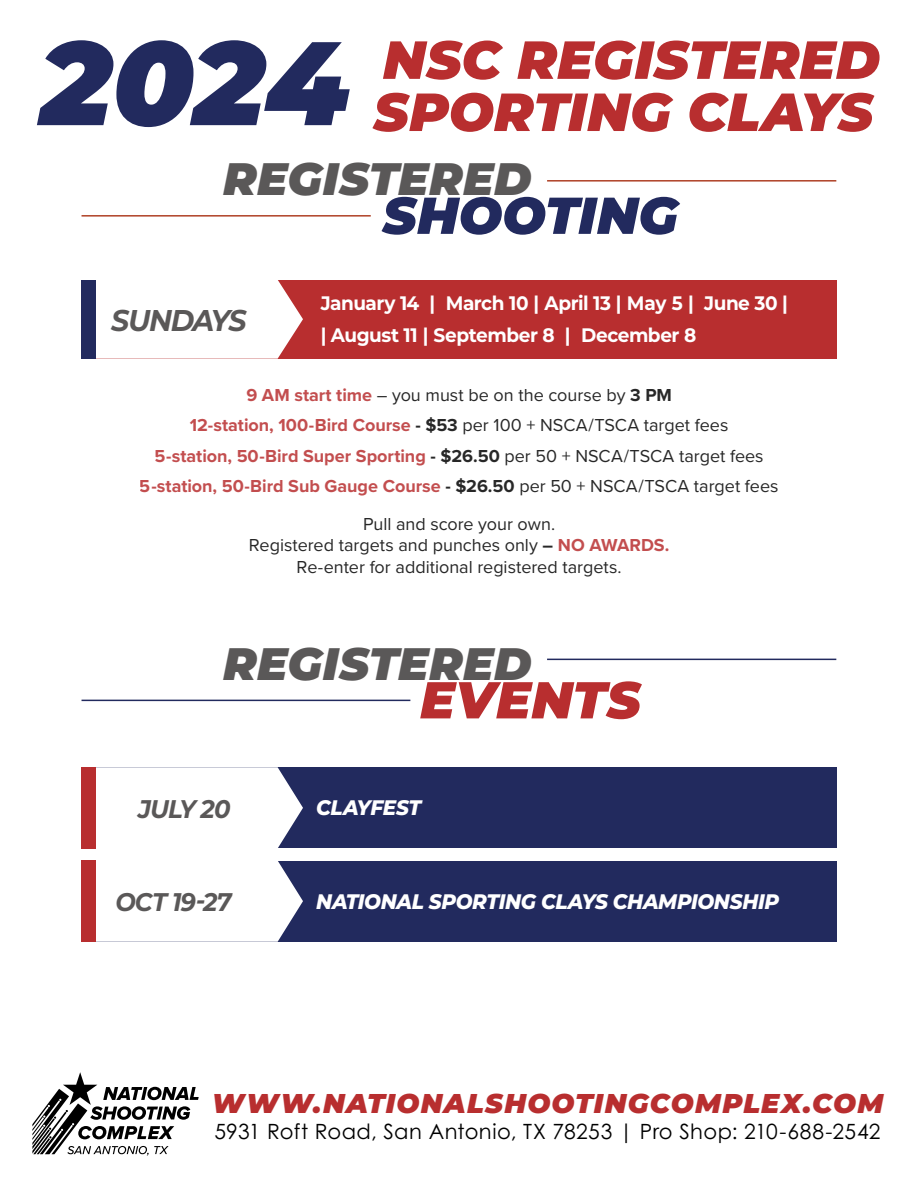
<style>
.page{position:relative;width:918px;height:1188px;background:#fff}
.page>*{position:absolute;margin:0;border:0;box-sizing:border-box;transform-origin:0 0}
.t1{font:italic 900 118.5px "Montserrat";color:#222a5e}
.t2{font:italic 900 53.55px/52.2px "Montserrat";color:#b82e2f}
.t3{font:italic 900 51.75px "Montserrat";letter-spacing:-.005em;color:#222a5e}
.t4{font:italic 900 51.75px "Montserrat";letter-spacing:.005em;color:#b82e2f}
.t5{font:italic 900 45.45px "Montserrat";color:#5a5858}
.t6{font:italic 700 30px "Montserrat";letter-spacing:-.05em;color:#5a5858;scale:.95 1}
.t7{font:italic 900 27.15px "Montserrat";letter-spacing:.04em;color:#b82e2f}
.t8{font:italic 700 25.5px "Montserrat";letter-spacing:-.04em;color:#5a5858;scale:.95 1}
.t9{font:21px "Century Gothic Pro";letter-spacing:.02em;color:#000}
.t10{font:italic 800 21px "Montserrat";letter-spacing:-.02em;color:#fff;scale:.95 1}
.t11{font:700 19.5px/31.7px "Montserrat";letter-spacing:-.025em;color:#fff;scale:.95 1}
.t12{font:18px/30.6px "Proxima Nova";color:#000;text-align:center}
.s1{font-weight:700;color:#b82e2f}
.s2{font-weight:700}
</style>
<div class="page">
<svg style="left:32px;top:1072px;width:167px;height:84px"></svg>
<div style="left:82px;top:768px;width:754px;height:80px;background:#222a5e"></div>
<svg style="left:96px;top:767px;width:207px;height:81px;background:#f0f1f4"></svg>
<div style="left:81px;top:767px;width:15px;height:81px;background:#b82e2f"></div>
<div style="left:82px;top:861px;width:754px;height:80px;background:#222a5e"></div>
<svg style="left:96px;top:861px;width:207px;height:81px;background:#f0f1f4"></svg>
<div style="left:81px;top:861px;width:15px;height:81px;background:#b82e2f"></div>
<div style="left:82px;top:280px;width:754px;height:78px;background:#b82e2f"></div>
<svg style="left:96px;top:280px;width:207px;height:79px;background:#faf1f1"></svg>
<div style="left:82px;top:280px;width:14px;height:79px;background:#222a5e"></div>
<hr style="left:82px;top:215px;width:289px;height:2px;background:#af4125">
<hr style="left:82px;top:700px;width:328px;height:1px;background:#222a5e">
<hr style="left:547px;top:180px;width:289px;height:2px;background:#af4125">
<hr style="left:547px;top:659px;width:289px;height:1px;background:#222a5e">
<h1 class="t1" style="left:40px;top:-6px;width:311px">2024</h1>
<h2 class="t2" style="left:374px;top:30px;width:508px">NSC REGISTERED<br>SPORTING CLAYS</h2>
<h3 class="t5" style="left:223px;top:145px;width:310px">REGISTERED</h3>
<h3 class="t3" style="left:383px;top:176px;width:297px">SHOOTING</h3>
<h3 class="t6" style="left:111px;top:299px;width:144px">SUNDAYS</h3>
<p class="t11" style="left:321px;top:286px;width:493px">January 14 | March 10 | April 13 | May 5 | June 30 | | August 11 | September 8 | December 8</p>
<p class="t12" style="left:140px;top:378px;width:640px"><span class="s1">9 AM start time</span> – you must be on the course by <span class="s2">3 PM<br></span><span class="s1">12-station, 100-Bird Course</span> <span class="s2">- $53</span> per 100 + NSCA/TSCA target fees<br><span class="s1">5-station, 50-Bird Super Sporting</span> <span class="s2">- $26.50</span> per 50 + NSCA/TSCA target fees <span class="s1">5-station, 50-Bird Sub Gauge Course</span> <span class="s2">- $26.50</span> per 50 + NSCA/TSCA target fees</p>
<p class="t12" style="left:249px;top:512px;width:422px;line-height:21.6px">Pull and score your own.<br>Registered targets and punches only <span class="s2">–</span> <span class="s1">NO AWARDS.<br></span>Re-enter for additional registered targets.</p>
<h3 class="t5" style="left:223px;top:629px;width:310px">REGISTERED</h3>
<h3 class="t4" style="left:420px;top:661px;width:222px">EVENTS</h3>
<h3 class="t8" style="left:138px;top:790px;width:99px">JULY 20</h3>
<p class="t10" style="left:316px;top:792px;width:112px">CLAYFEST</p>
<h3 class="t8" style="left:116px;top:883px;width:124px">OCT 19-27</h3>
<p class="t10" style="left:316px;top:886px;width:489px">NATIONAL SPORTING CLAYS CHAMPIONSHIP</p>
<h3 class="t7" style="left:212px;top:1083px;width:673px">WWW.NATIONALSHOOTINGCOMPLEX.COM</h3>
<p class="t9" style="left:215px;top:1118px;width:668px">5931 Roft Road, San Antonio, TX 78253 | Pro Shop: 210-688-2542</p>
</div>
